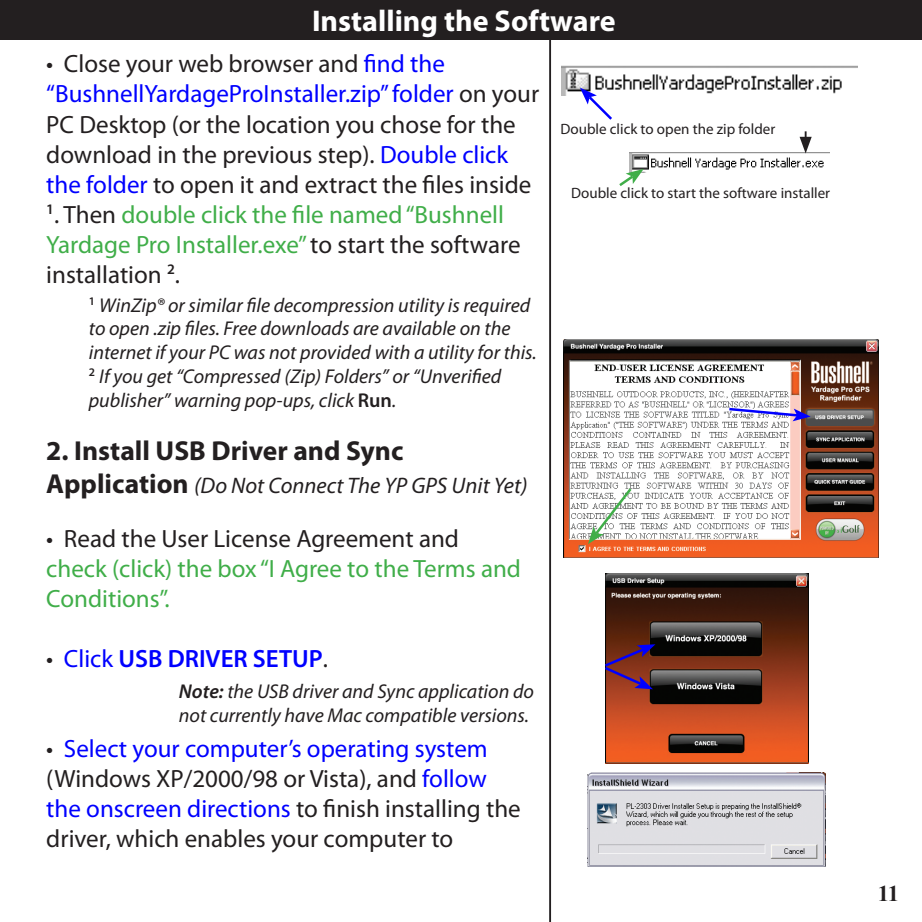
<style>
.page{position:relative;width:922px;height:922px;background:#fff}
.page>*{position:absolute;margin:0;border:0;box-sizing:border-box;transform-origin:0 0}
.t1{font:700 30px "Myriad Pro";color:#fff}
.t2{font:700 27.5px "Myriad Pro";color:#231f20}
.t3{font:25px/30px "Myriad Pro";color:#231f20}
.t4{font:25px/30px "Myriad Pro";color:#40ae49}
.t5{font:600 25px "Myriad Pro";color:#00f}
.t6{font:italic 22.5px "Myriad Pro";color:#231f20}
.t7{font:700 22.5px "Times New Roman";color:#231f20}
.t8{font:italic 20px/23.8px "Myriad Pro";color:#231f20}
.t9{font:15px "Myriad Pro";color:#231f20}
.s1{color:#00f}
.s2{color:#231f20}
.s3{font-weight:600;font-style:normal}
.s4{font-weight:700;font-style:normal;font-size:27.5px}
.s5{font-weight:400;color:#231f20}
.s6{font-weight:400}
.s7{font-weight:600}
</style>
<div class="page">
<div style="left:0;top:0;width:921px;height:40px;background:#231f20"></div>
<img style="left:563px;top:339px;width:315px;height:218px">
<svg style="left:588px;top:485px;width:46px;height:59px"></svg>
<svg style="left:726px;top:406px;width:84px;height:15px"></svg>
<img style="left:629px;top:152px;width:200px;height:20px">
<img style="left:561px;top:65px;width:296px;height:30px">
<svg style="left:579px;top:88px;width:35px;height:32px"></svg>
<svg style="left:619px;top:169px;width:24px;height:17px"></svg>
<svg style="left:799px;top:131px;width:12px;height:22px"></svg>
<img style="left:605px;top:573px;width:203px;height:190px">
<img style="left:587px;top:772px;width:238px;height:94px">
<svg style="left:605px;top:644px;width:50px;height:45px;background:#672a3f"></svg>
<hr style="left:549px;top:39px;width:2px;height:882px;background:#231f20">
<p class="t1" style="left:312px;top:1px;width:305px">Installing the Software</p>
<p class="t3" style="left:46px;top:49px;width:494px">• Close your web browser and <span class="s1">find the “BushnellYardageProInstaller.zip” folder</span> on your PC Desktop (or the location you chose for the download in the previous step). <span class="s1">Double click the folder</span> to open it and extract the files inside</p>
<p class="t4" style="left:46px;top:199px;width:475px"><sup>1</sup><span class="s2">. Then</span> double click the file named “Bushnell<br>Yardage Pro Installer.exe” <span class="s2">to start the software installation</span> <sup>2</sup><span class="s2">.</span></p>
<p class="t9" style="left:560px;top:119px;width:216px">Double click to open the zip folder</p>
<p class="t9" style="left:571px;top:183px;width:260px">Double click to start the software installer</p>
<p class="t8" style="left:89px;top:292px;width:449px"><sup>1</sup> WinZip® or similar file decompression utility is required to open .zip files. Free downloads are available on the internet if your PC was not provided with a utility for this.</p>
<p class="t8" style="left:89px;top:364px;width:414px"><sup>2</sup> If you get “Compressed (Zip) Folders” or “Unverified publisher” warning pop-ups, click <span class="s3">Run</span>.</p>
<p class="t2" style="left:46px;top:432px;width:358px">2. Install USB Driver and Sync</p>
<p class="t6" style="left:46px;top:471px;width:482px"><span class="s4">Application</span> (Do Not Connect The YP GPS Unit Yet)</p>
<p class="t4" style="left:46px;top:523px;width:476px"><span class="s2">• Read the User License Agreement and </span>check (click) the box “I Agree to the Terms and<br>Conditions”.</p>
<p class="t5" style="left:46px;top:642px;width:283px"><span class="s5">•</span> <span class="s6">Click</span> USB DRIVER SETUP<span class="s5">.</span></p>
<p class="t8" style="left:179px;top:679px;width:356px"><span class="s7">Note:</span> the USB driver and Sync application do not currently have Mac compatible versions.</p>
<p class="t3" style="left:46px;top:733px;width:476px">• <span class="s1">Select your computer’s operating system </span>(Windows XP/2000/98 or Vista), and <span class="s1">follow the onscreen directions</span> to finish installing the driver, which enables your computer to</p>
<p class="t7" style="left:877px;top:877px;width:23px">11</p>
</div>
